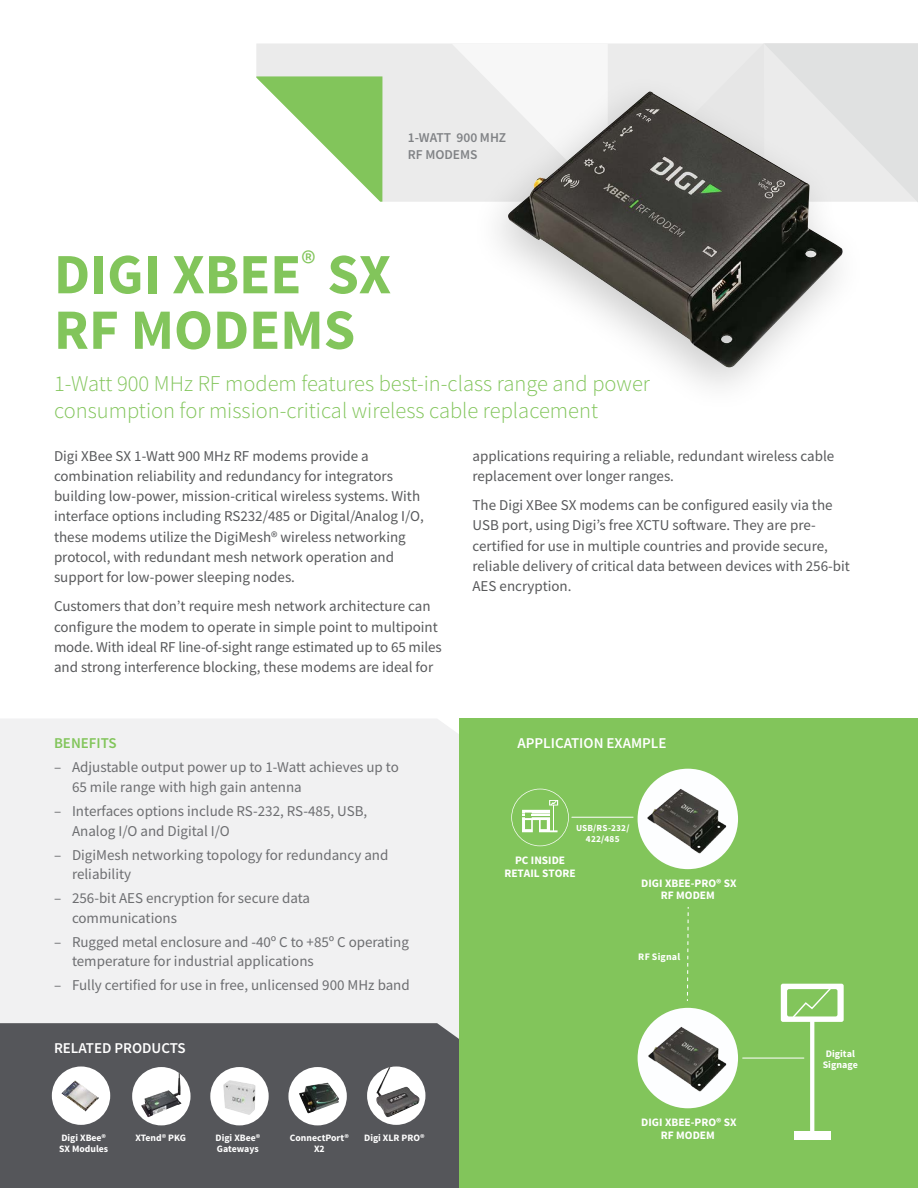
<style>
.page{position:relative;width:918px;height:1188px;background:#fff}
.page>*{position:absolute;margin:0;border:0;box-sizing:border-box;transform-origin:0 0}
.t1{font:700 57px "Source Sans Pro";color:#82c55b}
.Product_Description{font:300 22.5px/27px "Source Sans Pro";color:#82c55b}
.Body_Copy{font:15px/20.2px "Source Sans Pro";color:#58595b}
.Bullets{font:15px/19.5px "Source Sans Pro";color:#6d6e71}
.t2{font:600 15px "Source Sans Pro";color:#fff}
.t3{font:600 15px "Source Sans Pro";color:#82c55b}
.t4{font:600 13.5px/16.5px "Source Sans Pro";color:#808285}
.t5{font:700 11.4px/12.9px "Source Sans Pro";color:#fff;text-align:center}
.t6{font:700 10.05px/11.4px "Source Sans Pro";color:#fff}
.t7{font:700 9.75px/10.5px "Source Sans Pro";color:#fff}
.t8{font:700 9.3px/11.4px "Source Sans Pro";letter-spacing:.025em;color:#fff;text-align:center}
</style>
<div class="page">
<div style="left:459px;top:718px;width:459px;height:470px;background:#82c55b"></div>
<div style="left:0;top:719px;width:459px;height:304px;background:#f1f1f2"></div>
<div style="left:0;top:1023px;width:459px;height:165px;background:#55565a"></div>
<div style="left:256px;top:44px;width:195px;height:158px;background:#ebebeb"></div>
<svg style="left:256px;top:76px;width:126px;height:126px"></svg>
<svg style="left:451px;top:43px;width:467px;height:159px"></svg>
<div style="left:367px;top:1066px;width:58px;height:59px;background:#fff;border-radius:50%"></div>
<img style="left:376px;top:1067px;width:44px;height:51px">
<svg style="left:686px;top:907px;width:3px;height:94px"></svg>
<div style="left:638px;top:769px;width:100px;height:100px;background:#fdfeff;border-radius:50%"></div>
<svg style="left:511px;top:789px;width:58px;height:57px"></svg>
<div style="left:638px;top:1008px;width:100px;height:100px;background:#fdfeff;border-radius:50%"></div>
<svg style="left:781px;top:984px;width:63px;height:147px"></svg>
<div style="left:794px;top:1131px;width:37px;height:9px;background:#fff"></div>
<hr style="left:572px;top:817px;width:61px;height:1px;background:#fff">
<hr style="left:743px;top:1058px;width:61px;height:1px;background:#fff">
<img style="left:645px;top:787px;width:85px;height:69px">
<img style="left:645px;top:1025px;width:86px;height:69px">
<div style="left:52px;top:1066px;width:58px;height:59px;background:#fff;border-radius:50%"></div>
<img style="left:61px;top:1080px;width:38px;height:31px">
<svg style="left:210px;top:1067px;width:59px;height:58px"></svg>
<svg style="left:132px;top:1067px;width:59px;height:58px"></svg>
<svg style="left:178px;top:1073px;width:1px;height:15px"></svg>
<div style="left:288px;top:1067px;width:59px;height:58px;background:#fff;border-radius:50%"></div>
<img style="left:299px;top:1082px;width:40px;height:32px">
<div style="left:476px;top:71px;width:395px;height:335px;background:#000;opacity:.2"></div>
<img style="left:508px;top:91px;width:335px;height:276px">
<img style="left:223px;top:1080px;width:7px;height:15px">
<p class="t4" style="left:408px;top:129px;width:100px">1-WATT 900 MHZ<br>RF MODEMS</p>
<p class="t1" style="left:54px;top:238px;width:339px">DIGI XBEE<sup>®</sup> SX</p>
<p class="t1" style="left:54px;top:293px;width:303px">RF MODEMS</p>
<p class="Product_Description" style="left:54px;top:370px;width:598px">1-Watt 900 MHz RF modem features best-in-class range and power consumption for mission-critical wireless cable replacement</p>
<p class="Body_Copy" style="left:54px;top:445px;width:371px">Digi XBee SX 1-Watt 900 MHz RF modems provide a combination reliability and redundancy for integrators building low-power, mission-critical wireless systems. With interface options including RS232/485 or Digital/Analog I/O, these modems utilize the DigiMesh® wireless networking protocol, with redundant mesh network operation and support for low-power sleeping nodes.</p>
<p class="Body_Copy" style="left:54px;top:596px;width:389px">Customers that don’t require mesh network architecture can configure the modem to operate in simple point to multipoint mode. With ideal RF line-of-sight range estimated up to 65 miles and strong interference blocking, these modems are ideal for</p>
<p class="Body_Copy" style="left:472px;top:445px;width:363px">applications requiring a reliable, redundant wireless cable replacement over longer ranges.</p>
<p class="Body_Copy" style="left:472px;top:495px;width:379px">The Digi XBee SX modems can be configured easily via the USB port, using Digi’s free XCTU software. They are pre&shy;certified for use in multiple countries and provide secure, reliable delivery of critical data between devices with 256-bit AES encryption.</p>
<p class="t3" style="left:54px;top:734px;width:64px">BENEFITS</p>
<p class="Bullets" style="left:72px;top:758px;width:328px;text-indent:-18px">– Adjustable output power up to 1-Watt achieves up to<br>65 mile range with high gain antenna</p>
<p class="Bullets" style="left:72px;top:801px;width:297px;text-indent:-18px">– Interfaces options include RS-232, RS-485, USB,<br>Analog I/O and Digital I/O</p>
<p class="Bullets" style="left:72px;top:845px;width:318px;text-indent:-18px">– DigiMesh networking topology for redundancy and reliability</p>
<p class="Bullets" style="left:72px;top:888px;width:240px;text-indent:-18px">– 256-bit AES encryption for secure data communications</p>
<p class="Bullets" style="left:72px;top:932px;width:338px;text-indent:-18px">– Rugged metal enclosure and -40º C to +85º C operating temperature for industrial applications</p>
<p class="Bullets" style="left:54px;top:976px;width:357px">– Fully certified for use in free, unlicensed 900 MHz band</p>
<p class="t2" style="left:54px;top:1038px;width:133px">RELATED PRODUCTS</p>
<p class="t2" style="left:518px;top:734px;width:151px">APPLICATION EXAMPLE</p>
<p class="t8" style="left:576px;top:822px;width:55px">USB/RS-232/<br>422/485</p>
<p class="t5" style="left:504px;top:854px;width:73px">PC INSIDE<br>RETAIL STORE</p>
<p class="t5" style="left:641px;top:877px;width:97px">DIGI XBEE-PRO® SX<br>RF MODEM</p>
<p class="t6" style="left:638px;top:951px;width:43px">RF Signal</p>
<p class="t5" style="left:641px;top:1116px;width:97px">DIGI XBEE-PRO® SX</p>
<p class="t7" style="left:61px;top:1133px;width:46px">Digi XBee®</p>
<p class="t5" style="left:661px;top:1129px;width:55px">RF MODEM</p>
<p class="t7" style="left:59px;top:1144px;width:51px">SX Modules</p>
<p class="t7" style="left:364px;top:1133px;width:62px">Digi XLR PRO®</p>
<p class="t7" style="left:136px;top:1133px;width:52px">XTend® PKG</p>
<p class="t7" style="left:216px;top:1133px;width:46px">Digi XBee®<br>Gateways</p>
<p class="t7" style="left:290px;top:1133px;width:61px">ConnectPort®</p>
<p class="t7" style="left:314px;top:1144px;width:12px">X2</p>
<p class="t6" style="left:823px;top:1048px;width:37px">Digital<br>Signage</p>
</div>
